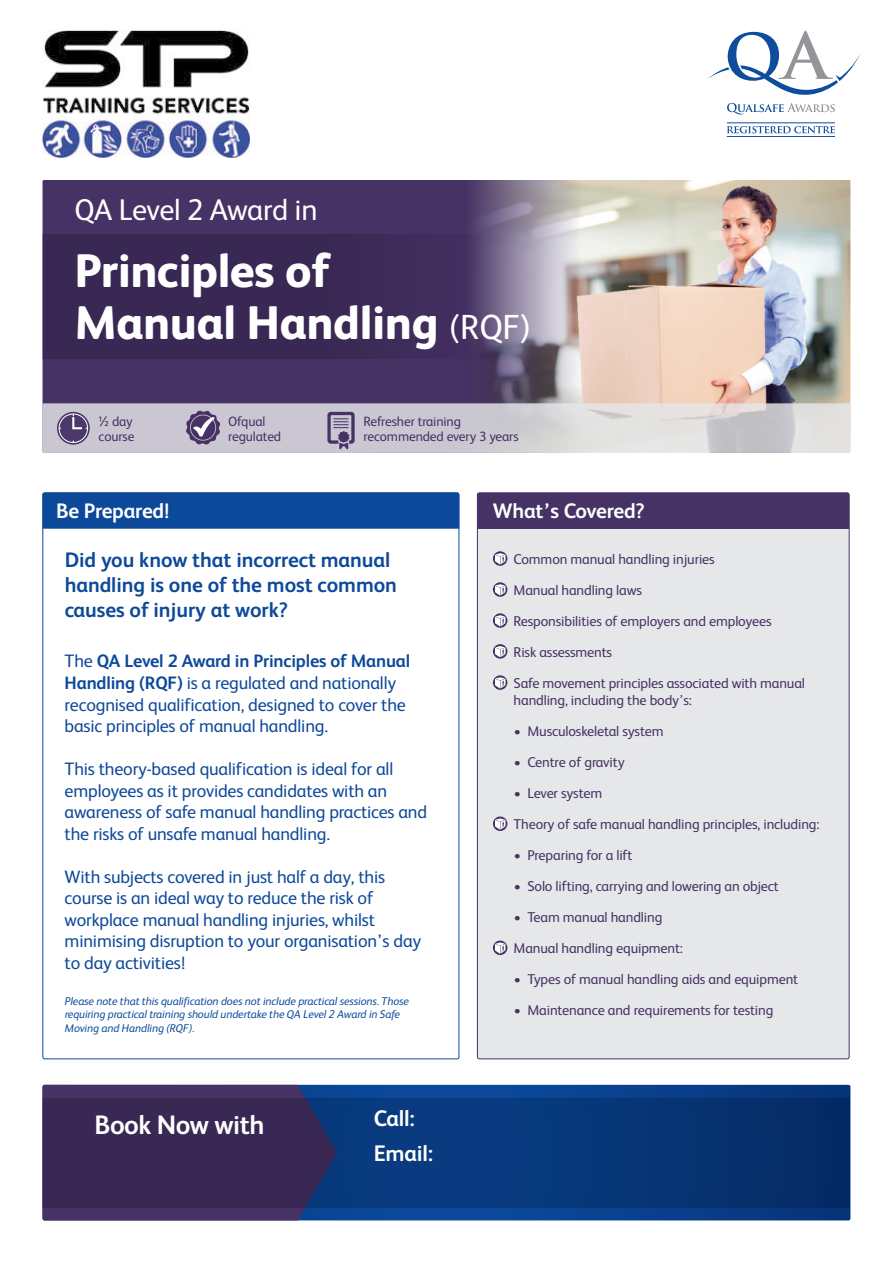
<style>
.page{position:relative;width:893px;height:1263px;background:#fff}
.page>*{position:absolute;margin:0;border:0;box-sizing:border-box;transform-origin:0 0}
.t1{font:800 47.25px/52.3px "FS Albert";letter-spacing:-.01em;color:#fff}
.t2{font:30px "FS Albert";letter-spacing:-.015em;color:#fff}
.t3{font:700 26.7px "FS Albert";letter-spacing:-.02em;color:#fff}
.t4{font:700 22.5px/34.5px "FS Albert";letter-spacing:-.01em;color:#fff}
.t5{font:700 21px/25.2px "FS Albert";letter-spacing:-.005em;color:#0d499a}
.t6{font:700 21px "FS Albert";letter-spacing:-.01em;color:#fff}
.t7{font:18px/21.6px "FS Albert";letter-spacing:-.01em;color:#0d499a}
.t8{font:14.25px/31px "FS Albert";letter-spacing:-.01em;color:#463265}
.t9{font:13.5px/15px "FS Albert";letter-spacing:-.01em;color:#463265}
.t10{font:italic 11.25px/13.5px "FS Albert";letter-spacing:-.01em;color:#0d4d9b}
.s1{font-weight:400;font-size:34.95px}
.s2{font-weight:700}
</style>
<div class="page">
<div style="left:477px;top:493px;width:372px;height:566px;background:#e6e7e9;border-radius:2px"></div>
<div style="left:477px;top:493px;width:372px;height:36px;background:#463265"></div>
<img style="left:579px;top:180px;width:271px;height:223px">
<svg style="left:43px;top:180px;width:537px;height:273px;background:#52406c"></svg>
<svg style="left:337px;top:1085px;width:513px;height:135px;background:#09418e"></svg>
<svg style="left:43px;top:1085px;width:294px;height:135px;background:#3e346a"></svg>
<div style="left:43px;top:492px;width:416px;height:37px;background:#0d499a"></div>
<svg style="left:43px;top:234px;width:574px;height:124px;background:#56466b"></svg>
<svg style="left:43px;top:1098px;width:807px;height:110px;background:#18306a"></svg>
<svg style="left:727px;top:103px;width:108px;height:12px"></svg>
<svg style="left:707px;top:31px;width:153px;height:64px"></svg>
<svg style="left:727px;top:126px;width:108px;height:7px"></svg>
<hr style="left:727px;top:123px;width:108px;height:1px;background:#0d4d9b">
<hr style="left:727px;top:136px;width:108px;height:1px;background:#0d4d9b">
<svg style="left:43px;top:403px;width:807px;height:50px;background:#cac6cf"></svg>
<svg style="left:493px;top:551px;width:14px;height:15px"></svg>
<svg style="left:495px;top:553px;width:10px;height:11px"></svg>
<svg style="left:493px;top:582px;width:14px;height:15px"></svg>
<svg style="left:495px;top:584px;width:10px;height:11px"></svg>
<svg style="left:493px;top:613px;width:14px;height:15px"></svg>
<svg style="left:495px;top:615px;width:10px;height:11px"></svg>
<svg style="left:493px;top:644px;width:14px;height:15px"></svg>
<svg style="left:495px;top:646px;width:10px;height:11px"></svg>
<svg style="left:493px;top:675px;width:14px;height:15px"></svg>
<svg style="left:495px;top:677px;width:10px;height:11px"></svg>
<svg style="left:493px;top:816px;width:14px;height:15px"></svg>
<svg style="left:495px;top:818px;width:10px;height:12px"></svg>
<svg style="left:493px;top:940px;width:14px;height:15px"></svg>
<svg style="left:495px;top:942px;width:10px;height:12px"></svg>
<img style="left:42px;top:30px;width:207px;height:128px">
<h2 class="t2" style="left:74px;top:193px;width:245px">QA Level 2 Award in</h2>
<h1 class="t1" style="left:74px;top:244px;width:458px">Principles of<br>Manual Handling <span class="s1">(RQF)</span></h1>
<p class="t9" style="left:99px;top:413px;width:37px">½ day course</p>
<p class="t9" style="left:228px;top:413px;width:55px">Ofqual regulated</p>
<p class="t9" style="left:364px;top:413px;width:157px">Refresher training recommended every 3 years</p>
<p class="t6" style="left:56px;top:499px;width:114px">Be Prepared!</p>
<p class="t6" style="left:493px;top:499px;width:153px">What’s Covered?</p>
<p class="t5" style="left:65px;top:547px;width:334px">Did you know that incorrect manual handling is one of the most common causes of injury at work?</p>
<p class="t7" style="left:65px;top:650px;width:347px">The <span class="s2">QA Level 2 Award in Principles of Manual Handling (RQF)</span> is a regulated and nationally recognised qualification, designed to cover the basic principles of manual handling.</p>
<p class="t7" style="left:65px;top:758px;width:364px">This theory-based qualification is ideal for all employees as it provides candidates with an awareness of safe manual handling practices and the risks of unsafe manual handling.</p>
<p class="t7" style="left:65px;top:866px;width:358px">With subjects covered in just half a day, this course is an ideal way to reduce the risk of workplace manual handling injuries, whilst minimising disruption to your organisation’s day to day activities!</p>
<p class="t10" style="left:65px;top:993px;width:346px">Please note that this qualification does not include practical sessions. Those requiring practical training should undertake the QA Level 2 Award in Safe<br>Moving and Handling (RQF).</p>
<h3 class="t3" style="left:95px;top:1110px;width:171px">Book Now with</h3>
<p class="t4" style="left:374px;top:1101px;width:61px">Call:<br>Email:</p>
<p class="t8" style="left:514px;top:543px;width:293px">Common manual handling injuries<br>Manual handling laws<br>Responsibilities of employers and employees<br>Risk assessments<br>Safe movement principles associated with manual</p>
<p class="t8" style="left:514px;top:685px;width:180px">handling, including the body’s:</p>
<p class="t8" style="left:514px;top:716px;width:151px">• Musculoskeletal system</p>
<p class="t8" style="left:514px;top:747px;width:112px">• Centre of gravity</p>
<p class="t8" style="left:514px;top:778px;width:307px">• Lever system<br>Theory of safe manual handling principles, including:</p>
<p class="t8" style="left:514px;top:840px;width:120px">• Preparing for a lift</p>
<p class="t8" style="left:514px;top:871px;width:266px">• Solo lifting, carrying and lowering an object</p>
<p class="t8" style="left:514px;top:902px;width:171px">• Team manual handling<br>Manual handling equipment:</p>
<p class="t8" style="left:514px;top:964px;width:286px">• Types of manual handling aids and equipment</p>
<p class="t8" style="left:514px;top:995px;width:261px">• Maintenance and requirements for testing</p>
</div>
